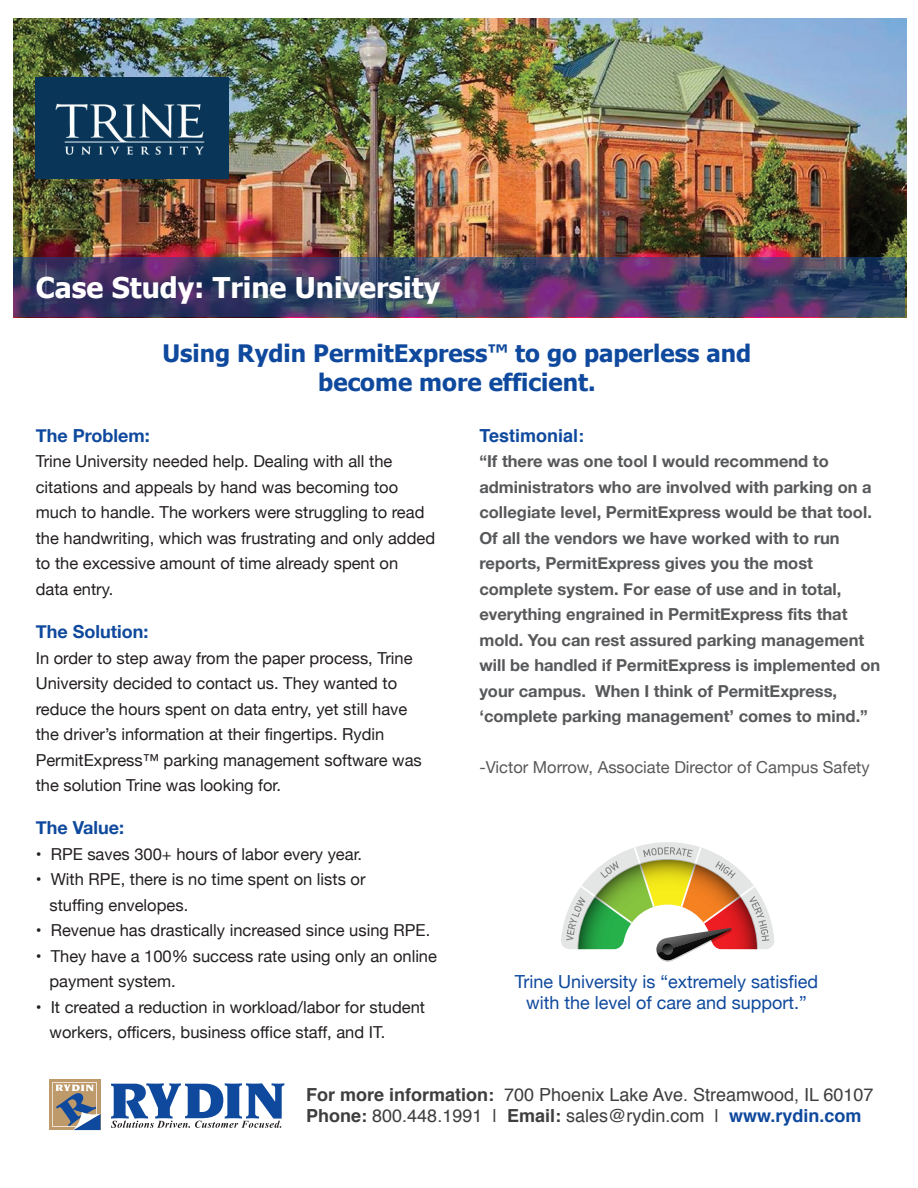
<style>
.page{position:relative;width:918px;height:1188px;background:#fff}
.page>*{position:absolute;margin:0;border:0;box-sizing:border-box;transform-origin:0 0}
.t1{font:700 28.5px "Tahoma";color:#fff}
.t2{font:700 24px/28.8px "Tahoma";color:#0f499d;text-align:center}
.t3{font:18px/21.6px "Helvetica";color:#3e3e3f}
.t4{font:18px/21px "Helvetica Neue";color:#0f499d;text-align:center}
.t5{font:700 18px "Helvetica Neue";color:#0f499d}
.t6{font:700 18px "Helvetica";color:#0f499d}
.t7{font:16.5px/25.5px "Helvetica Neue";color:#231f20}
.t8{font:700 16.5px/25.5px "Helvetica Neue";color:#57585a}
.t9{font:16.5px "Helvetica Neue";color:#57585a}
.s1{font-weight:700}
.s2{font-weight:700;color:#0f499d}
</style>
<div class="page">
<div style="left:49px;top:1079px;width:51px;height:51px;background:#be996a"></div>
<svg style="left:52px;top:1082px;width:49px;height:49px"></svg>
<img style="left:14px;top:18px;width:893px;height:299px">
<svg style="left:14px;top:258px;width:891px;height:59px;background:#423b65"></svg>
<svg style="left:111px;top:1083px;width:173px;height:45px"></svg>
<img style="left:35px;top:78px;width:193px;height:100px">
<svg style="left:561px;top:842px;width:214px;height:120px"></svg>
<h1 class="t1" style="left:36px;top:268px;width:406px">Case Study: Trine University</h1>
<h2 class="t2" style="left:162px;top:337px;width:590px">Using Rydin PermitExpress™ to go paperless and become more efficient.</h2>
<p class="t5" style="left:36px;top:421px;width:115px">The Problem:</p>
<p class="t7" style="left:36px;top:450px;width:401px">Trine University needed help. Dealing with all the citations and appeals by hand was becoming too much to handle. The workers were struggling to read the handwriting, which was frustrating and only added to the excessive amount of time already spent on<br>data entry.</p>
<p class="t5" style="left:36px;top:618px;width:114px">The Solution:</p>
<p class="t7" style="left:36px;top:646px;width:388px">In order to step away from the paper process, Trine University decided to contact us. They wanted to reduce the hours spent on data entry, yet still have the driver’s information at their fingertips. Rydin PermitExpress™ parking management software was the solution Trine was looking for.</p>
<p class="t5" style="left:36px;top:814px;width:90px">The Value:</p>
<p class="t7" style="left:36px;top:842px;width:328px">• RPE saves 300+ hours of labor every year.</p>
<p class="t7" style="left:50px;top:868px;width:317px;text-indent:-14px">• With RPE, there is no time spent on lists or stuffing envelopes.</p>
<p class="t7" style="left:36px;top:919px;width:396px">• Revenue has drastically increased since using RPE.</p>
<p class="t7" style="left:50px;top:944px;width:389px;text-indent:-14px">• They have a 100% success rate using only an online payment system.</p>
<p class="t7" style="left:50px;top:995px;width:377px;text-indent:-14px">• It created a reduction in workload/labor for student workers, officers, business office staff, and IT.</p>
<p class="t6" style="left:479px;top:421px;width:106px">Testimonial:</p>
<p class="t8" style="left:479px;top:449px;width:402px">“If there was one tool I would recommend to administrators who are involved with parking on a collegiate level, PermitExpress would be that tool.<br>Of all the vendors we have worked with to run reports, PermitExpress gives you the most complete system. For ease of use and in total, everything engrained in PermitExpress fits that mold. You can rest assured parking management will be handled if PermitExpress is implemented on your campus. When I think of PermitExpress, ‘complete parking management’ comes to mind.”</p>
<p class="t9" style="left:479px;top:756px;width:392px">-Victor Morrow, Associate Director of Campus Safety</p>
<p class="t4" style="left:515px;top:972px;width:305px">Trine University is “extremely satisfied with the level of care and support.”</p>
<p class="t3" style="left:306px;top:1084px;width:569px"><span class="s1">For more information:</span> 700 Phoenix Lake Ave. Streamwood, IL 60107<br><span class="s1">Phone:</span> 800.448.1991 | <span class="s1">Email:</span> sales@rydin.com | <span class="s2">www.rydin.com</span></p>
</div>
